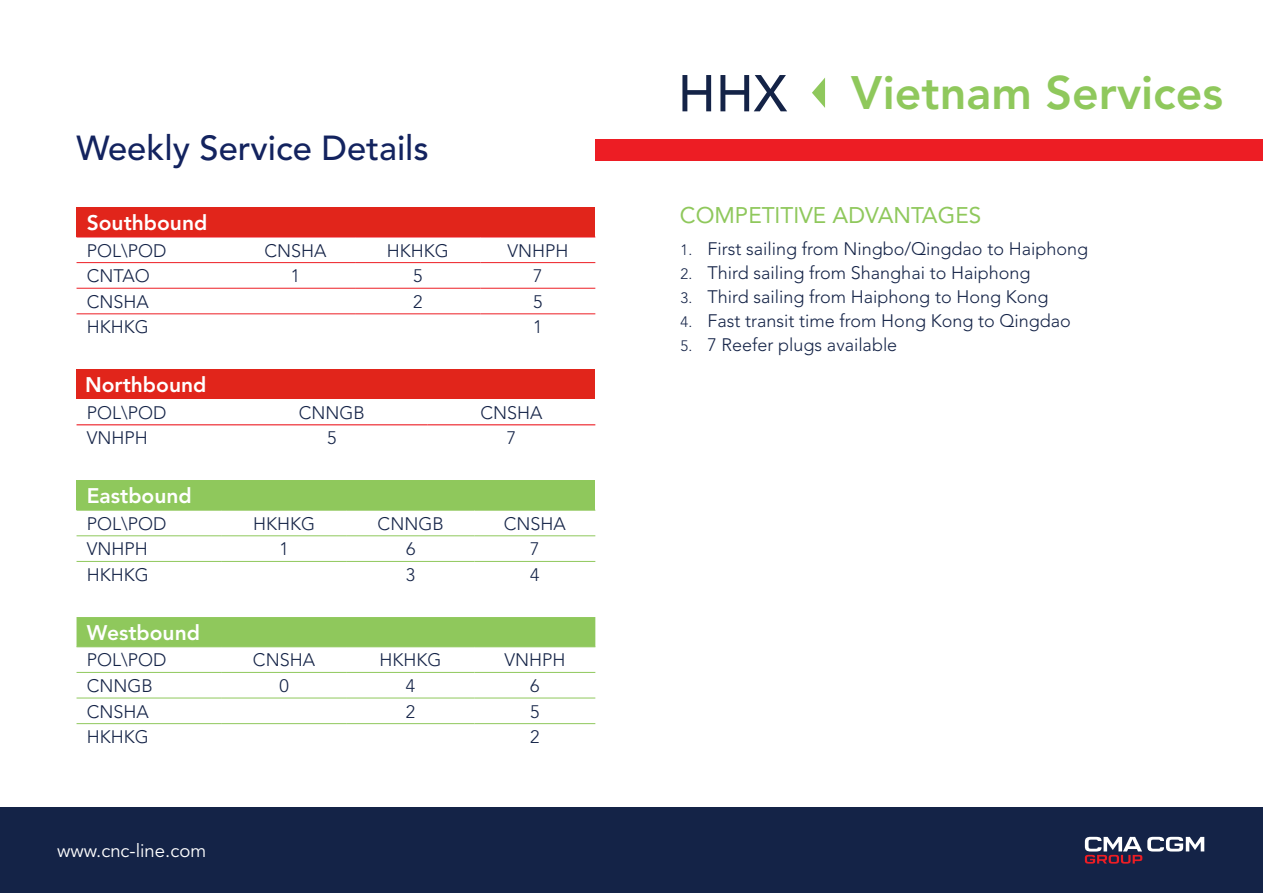
<style>
.page{position:relative;width:1263px;height:893px;background:#fff}
.page>*{position:absolute;margin:0;border:0;box-sizing:border-box;transform-origin:0 0}
.t1{font:500 51.3px "Avenir LT Std";color:#142347}
.t2{font:800 46.5px "Avenir LT Std";color:#8fc85c}
.t3{font:500 34.5px "Avenir LT Std";color:#13235f}
.t4{font:22.5px "Avenir LT Std";color:#8fc85c}
.t5{font:800 21px "Avenir LT Std";color:#fff}
.t6{font:18.6px "Avenir LT Std";color:#fff}
.t7{font:300 18px "Avenir LT Std";color:#142347}
.s1{font-size:15px}
</style>
<div class="page">
<div style="left:77px;top:207px;width:518px;height:30px;background:#e1251b"></div>
<hr style="left:77px;top:237px;width:159px;height:1px;background:#ed1d24">
<hr style="left:236px;top:237px;width:119px;height:1px;background:#ed1d24">
<hr style="left:355px;top:237px;width:125px;height:1px;background:#ed1d24">
<hr style="left:480px;top:237px;width:115px;height:1px;background:#ed1d24">
<hr style="left:77px;top:262px;width:159px;height:1px;background:#ed1d24">
<hr style="left:236px;top:262px;width:119px;height:1px;background:#ed1d24">
<hr style="left:355px;top:262px;width:125px;height:1px;background:#ed1d24">
<hr style="left:480px;top:262px;width:115px;height:1px;background:#ed1d24">
<hr style="left:77px;top:288px;width:159px;height:1px;background:#ed1d24">
<hr style="left:236px;top:288px;width:119px;height:1px;background:#ed1d24">
<hr style="left:355px;top:288px;width:125px;height:1px;background:#ed1d24">
<hr style="left:480px;top:288px;width:115px;height:1px;background:#ed1d24">
<hr style="left:77px;top:313px;width:159px;height:1px;background:#ed1d24">
<hr style="left:236px;top:313px;width:119px;height:1px;background:#ed1d24">
<hr style="left:355px;top:313px;width:125px;height:1px;background:#ed1d24">
<hr style="left:480px;top:313px;width:115px;height:1px;background:#ed1d24">
<div style="left:77px;top:617px;width:518px;height:29px;background:#8fc85c"></div>
<hr style="left:77px;top:646px;width:144px;height:1px;background:#8fc85c">
<hr style="left:221px;top:646px;width:126px;height:1px;background:#8fc85c">
<hr style="left:347px;top:646px;width:127px;height:1px;background:#8fc85c">
<hr style="left:474px;top:646px;width:121px;height:1px;background:#8fc85c">
<hr style="left:77px;top:672px;width:144px;height:1px;background:#8fc85c">
<hr style="left:221px;top:672px;width:126px;height:1px;background:#8fc85c">
<hr style="left:347px;top:672px;width:127px;height:1px;background:#8fc85c">
<hr style="left:474px;top:672px;width:121px;height:1px;background:#8fc85c">
<hr style="left:77px;top:698px;width:144px;height:1px;background:#8fc85c">
<hr style="left:221px;top:698px;width:126px;height:1px;background:#8fc85c">
<hr style="left:347px;top:698px;width:127px;height:1px;background:#8fc85c">
<hr style="left:474px;top:698px;width:121px;height:1px;background:#8fc85c">
<hr style="left:77px;top:723px;width:144px;height:1px;background:#8fc85c">
<hr style="left:221px;top:723px;width:126px;height:1px;background:#8fc85c">
<hr style="left:347px;top:723px;width:127px;height:1px;background:#8fc85c">
<hr style="left:474px;top:723px;width:121px;height:1px;background:#8fc85c">
<div style="left:77px;top:480px;width:518px;height:30px;background:#8fc85c"></div>
<hr style="left:77px;top:510px;width:144px;height:1px;background:#8fc85c">
<hr style="left:221px;top:510px;width:126px;height:1px;background:#8fc85c">
<hr style="left:347px;top:510px;width:127px;height:1px;background:#8fc85c">
<hr style="left:474px;top:510px;width:121px;height:1px;background:#8fc85c">
<hr style="left:77px;top:535px;width:144px;height:1px;background:#8fc85c">
<hr style="left:221px;top:535px;width:126px;height:1px;background:#8fc85c">
<hr style="left:347px;top:535px;width:127px;height:1px;background:#8fc85c">
<hr style="left:474px;top:535px;width:121px;height:1px;background:#8fc85c">
<hr style="left:77px;top:561px;width:144px;height:1px;background:#8fc85c">
<hr style="left:221px;top:561px;width:126px;height:1px;background:#8fc85c">
<hr style="left:347px;top:561px;width:127px;height:1px;background:#8fc85c">
<hr style="left:474px;top:561px;width:121px;height:1px;background:#8fc85c">
<div style="left:77px;top:369px;width:518px;height:30px;background:#e1251b"></div>
<hr style="left:77px;top:424px;width:159px;height:1px;background:#ed1d24">
<hr style="left:236px;top:424px;width:192px;height:1px;background:#ed1d24">
<hr style="left:428px;top:424px;width:167px;height:1px;background:#ed1d24">
<div style="left:0;top:807px;width:1263px;height:86px;background:#142347"></div>
<svg style="left:1085px;top:837px;width:119px;height:27px"></svg>
<svg style="left:812px;top:78px;width:13px;height:30px"></svg>
<div style="left:595px;top:139px;width:668px;height:21px;background:#ed1d24"></div>
<h3 class="t3" style="left:77px;top:128px;width:354px">Weekly Service Details</h3>
<p class="t5" style="left:87px;top:210px;width:122px">Southbound</p>
<p class="t7" style="left:87px;top:240px;width:81px">POL\POD</p>
<p class="t7" style="left:265px;top:240px;width:64px">CNSHA</p>
<p class="t7" style="left:387px;top:240px;width:63px">HKHKG</p>
<p class="t7" style="left:507px;top:240px;width:63px">VNHPH</p>
<p class="t7" style="left:87px;top:265px;width:65px">CNTAO</p>
<p class="t7" style="left:291px;top:265px;width:11px">1</p>
<p class="t7" style="left:413px;top:265px;width:11px">5</p>
<p class="t7" style="left:533px;top:265px;width:11px">7</p>
<p class="t7" style="left:87px;top:291px;width:64px">CNSHA</p>
<p class="t7" style="left:413px;top:291px;width:11px">2</p>
<p class="t7" style="left:533px;top:291px;width:11px">5</p>
<p class="t7" style="left:87px;top:317px;width:63px">HKHKG</p>
<p class="t7" style="left:533px;top:317px;width:11px">1</p>
<p class="t5" style="left:85px;top:373px;width:123px">Northbound</p>
<p class="t7" style="left:87px;top:402px;width:81px">POL\POD</p>
<p class="t7" style="left:299px;top:402px;width:68px">CNNGB</p>
<p class="t7" style="left:480px;top:402px;width:64px">CNSHA</p>
<p class="t7" style="left:87px;top:428px;width:63px">VNHPH</p>
<p class="t7" style="left:327px;top:428px;width:11px">5</p>
<p class="t7" style="left:507px;top:428px;width:11px">7</p>
<p class="t5" style="left:87px;top:483px;width:106px">Eastbound</p>
<p class="t7" style="left:87px;top:513px;width:81px">POL\POD</p>
<p class="t7" style="left:253px;top:513px;width:63px">HKHKG</p>
<p class="t7" style="left:378px;top:513px;width:68px">CNNGB</p>
<p class="t7" style="left:504px;top:513px;width:64px">CNSHA</p>
<p class="t7" style="left:87px;top:539px;width:63px">VNHPH</p>
<p class="t7" style="left:279px;top:539px;width:11px">1</p>
<p class="t7" style="left:406px;top:539px;width:11px">6</p>
<p class="t7" style="left:530px;top:539px;width:11px">7</p>
<p class="t7" style="left:87px;top:564px;width:63px">HKHKG</p>
<p class="t7" style="left:406px;top:564px;width:11px">3</p>
<p class="t7" style="left:530px;top:564px;width:11px">4</p>
<p class="t5" style="left:87px;top:620px;width:115px">Westbound</p>
<p class="t7" style="left:87px;top:650px;width:81px">POL\POD</p>
<p class="t7" style="left:253px;top:650px;width:64px">CNSHA</p>
<p class="t7" style="left:380px;top:650px;width:63px">HKHKG</p>
<p class="t7" style="left:504px;top:650px;width:63px">VNHPH</p>
<p class="t7" style="left:87px;top:675px;width:68px">CNNGB</p>
<p class="t7" style="left:279px;top:675px;width:11px">0</p>
<p class="t7" style="left:406px;top:675px;width:11px">4</p>
<p class="t7" style="left:530px;top:675px;width:11px">6</p>
<p class="t7" style="left:87px;top:701px;width:64px">CNSHA</p>
<p class="t7" style="left:406px;top:701px;width:11px">2</p>
<p class="t7" style="left:530px;top:701px;width:11px">5</p>
<p class="t7" style="left:87px;top:726px;width:63px">HKHKG</p>
<p class="t7" style="left:530px;top:726px;width:11px">2</p>
<p class="t6" style="left:57px;top:840px;width:151px">www.cnc-line.com</p>
<h1 class="t1" style="left:678px;top:64px;width:111px">HHX</h1>
<h2 class="t2" style="left:851px;top:65px;width:373px">Vietnam Services</h2>
<p class="t4" style="left:680px;top:203px;width:303px">COMPETITIVE ADVANTAGES</p>
<p class="t7" style="left:680px;top:238px;width:409px"><span class="s1">1.</span> First sailing from Ningbo/Qingdao to Haiphong</p>
<p class="t7" style="left:680px;top:262px;width:351px"><span class="s1">2.</span> Third sailing from Shanghai to Haiphong</p>
<p class="t7" style="left:680px;top:286px;width:369px"><span class="s1">3.</span> Third sailing from Haiphong to Hong Kong</p>
<p class="t7" style="left:680px;top:310px;width:392px"><span class="s1">4.</span> Fast transit time from Hong Kong to Qingdao</p>
<p class="t7" style="left:680px;top:334px;width:218px"><span class="s1">5.</span> 7 Reefer plugs available</p>
</div>
